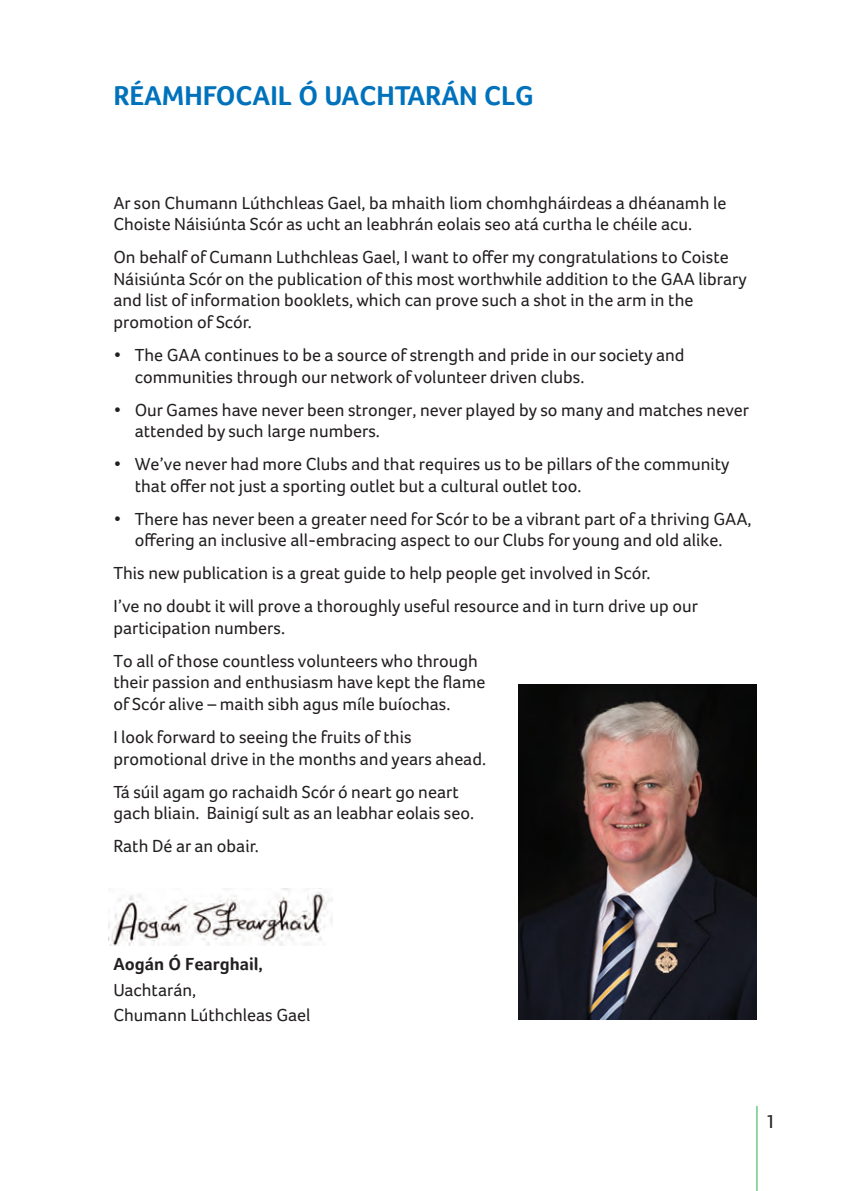
<style>
.page{position:relative;width:842px;height:1191px;background:#fff}
.page>*{position:absolute;margin:0;border:0;box-sizing:border-box;transform-origin:0 0}
.t1{font:700 28px "Foco";color:#0072bc}
.t2{font:18px/21.6px "Foco";color:#231f20}
.t3{font:700 18px "Foco";color:#231f20}
.t4{font:condensed 18px "Roboto";color:#231f20}
</style>
<div class="page">
<hr style="left:756px;top:1106px;width:1px;height:85px;background:#2ab14a">
<img style="left:518px;top:684px;width:239px;height:335px">
<img style="left:108px;top:888px;width:224px;height:57px">
<h1 class="t1" style="left:113px;top:79px;width:422px">RÉAMHFOCAIL Ó UACHTARÁN CLG</h1>
<p class="t2" style="left:113px;top:192px;width:614px">Ar son Chumann Lúthchleas Gael, ba mhaith liom chomhgháirdeas a dhéanamh le<br>Choiste Náisiúnta Scór as ucht an leabhrán eolais seo atá curtha le chéile acu.</p>
<p class="t2" style="left:113px;top:246px;width:635px">On behalf of Cumann Luthchleas Gael, I want to offer my congratulations to Coiste Náisiúnta Scór on the publication of this most worthwhile addition to the GAA library and list of information booklets, which can prove such a shot in the arm in the promotion of Scór.</p>
<p class="t2" style="left:135px;top:344px;width:551px;text-indent:-20px">• The GAA continues to be a source of strength and pride in our society and communities through our network of volunteer driven clubs.</p>
<p class="t2" style="left:135px;top:398px;width:616px;text-indent:-20px">• Our Games have never been stronger, never played by so many and matches never attended by such large numbers.</p>
<p class="t2" style="left:135px;top:453px;width:596px;text-indent:-20px">• We’ve never had more Clubs and that requires us to be pillars of the community that offer not just a sporting outlet but a cultural outlet too.</p>
<p class="t2" style="left:114px;top:508px;width:639px;text-align:center">• There has never been a greater need for Scór to be a vibrant part of a thriving GAA, offering an inclusive all-embracing aspect to our Clubs for young and old alike.</p>
<p class="t2" style="left:113px;top:556px;width:586px;line-height:33px">This new publication is a great guide to help people get involved in Scór.<br>I’ve no doubt it will prove a thoroughly useful resource and in turn drive up our</p>
<p class="t2" style="left:113px;top:611px;width:366px;line-height:33px">participation numbers.<br>To all of those countless volunteers who through</p>
<p class="t2" style="left:113px;top:671px;width:373px">their passion and enthusiasm have kept the flame of Scór alive – maith sibh agus míle buíochas.</p>
<p class="t2" style="left:113px;top:726px;width:374px">I look forward to seeing the fruits of this promotional drive in the months and years ahead.</p>
<p class="t2" style="left:113px;top:780px;width:362px">Tá súil agam go rachaidh Scór ó neart go neart gach bliain. Bainigí sult as an leabhar eolais seo.</p>
<p class="t2" style="left:113px;top:835px;width:147px">Rath Dé ar an obair.</p>
<p class="t3" style="left:113px;top:953px;width:151px">Aogán Ó Fearghail,</p>
<p class="t2" style="left:113px;top:976px;width:199px;line-height:25.4px">Uachtarán,<br>Chumann Lúthchleas Gael</p>
<p class="t4" style="left:766px;top:1111px;width:11px">1</p>
</div>
